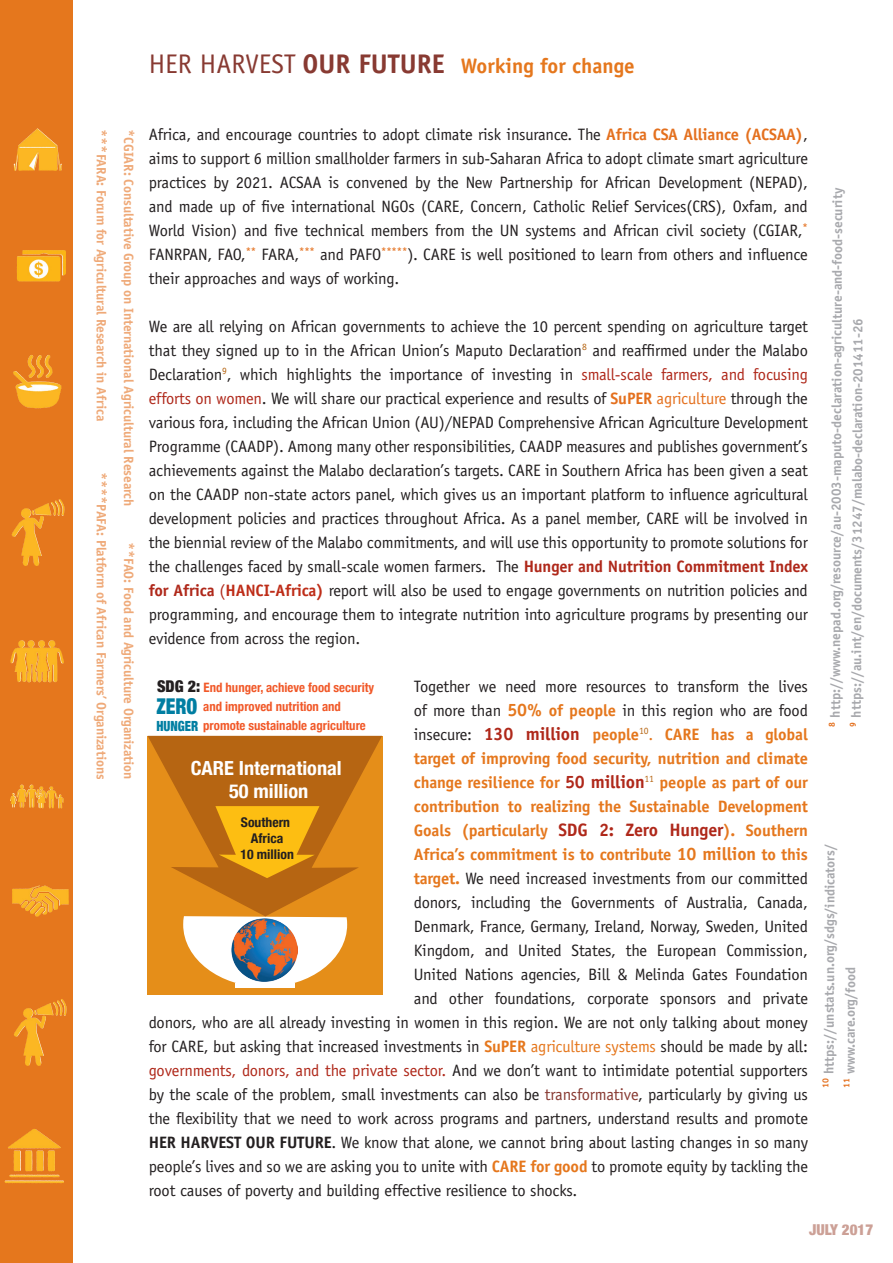
<style>
.page{position:relative;width:893px;height:1263px;background:#fff}
.page>*{position:absolute;margin:0;border:0;box-sizing:border-box;transform-origin:0 0}
.t1{font:900 condensed 21.75px "Helvetica Neue";color:#007ea2;scale:.89 1}
.t2{font:700 21px "Officina Sans Std";color:#e5771d}
.t3{font:700 condensed 19.5px/23.2px "Helvetica Neue";color:#fff;text-align:center;scale:1.05 1}
.t4{font:16.5px/24px "Officina Sans Std";letter-spacing:-.01em;color:#231f20;text-align:justify}
.t5{font:700 16.5px "Officina Sans Std";letter-spacing:-.01em;color:#e5771d}
.t6{font:900 condensed 15px "Helvetica Neue";color:#cca096}
.t7{font:700 13.5px/20.5px "Officina Sans Std";letter-spacing:-.005em;color:#a8a9ad}
.t8{font:700 13.5px "Officina Sans Std";letter-spacing:-.01em;color:#e4701e}
.t9{font:700 condensed 13.35px/16px "Helvetica Neue";color:#231f20;text-align:center}
.t10{font:700 condensed 12.9px/19px "Helvetica Neue";color:#f15929}
.s1{font-weight:400;font-size:27px;color:#883a32}
.s2{font-size:27px;color:#883a32}
.s3{font-size:15px}
.s4{font-weight:700;color:#e4701e}
.s5{color:#af281a}
.s6{color:#e4701e}
.s7{font-weight:700;color:#af281a}
.s8{font-weight:700;color:#be2d18}
.s9{font-weight:700;font-size:18px;color:#e5771d}
.s10{font-weight:700;color:#e5771d}
.s11{font-weight:400;color:#231f20}
.s12{font-size:18px;color:#af281a}
.s13{font-weight:400}
.s14{font-size:18px}
.s15{color:#e5771d}
.s16{color:#883a32}
.s17{font-weight:700}
.s18{font-weight:900;font-size:16.2px;color:#231f20}
.s19{font-weight:900;font-size:13.95px;color:#007ea2}
</style>
<div class="page">
<div style="left:0;top:0;width:72px;height:1263px;background:#e5771d"></div>
<img style="left:14px;top:128px;width:36px;height:43px">
<img style="left:22px;top:250px;width:44px;height:25px">
<img style="left:28px;top:355px;width:25px;height:23px">
<img style="left:10px;top:641px;width:23px;height:41px">
<img style="left:16px;top:785px;width:15px;height:23px">
<img style="left:37px;top:786px;width:15px;height:22px">
<img style="left:21px;top:499px;width:44px;height:20px">
<img style="left:12px;top:885px;width:37px;height:29px">
<img style="left:8px;top:1129px;width:53px;height:19px">
<img style="left:23px;top:999px;width:44px;height:20px">
<div style="left:148px;top:736px;width:235px;height:258px;background:#e58e19"></div>
<div style="left:235px;top:983px;width:59px;height:5px;background:#fff"></div>
<svg style="left:148px;top:736px;width:234px;height:251px"></svg>
<img style="left:232px;top:918px;width:65px;height:63px">
<p class="t2" style="left:149px;top:52px;width:487px"><span class="s1">HER HARVEST</span> <span class="s2">OUR FUTURE</span> Working for change</p>
<p class="t8" style="left:110px;top:129px;width:293px;rotate:90deg"><span class="s3">***</span>FARA: Forum for Agricultural Research in Africa</p>
<p class="t8" style="left:110px;top:472px;width:309px;rotate:90deg"><span class="s3">****</span>PAFA: Platform of African Farmers’ Organizations</p>
<p class="t8" style="left:137px;top:129px;width:379px;rotate:90deg"><span class="s3">*</span>CGIAR: Consultative Group on International Agricultural Research</p>
<p class="t8" style="left:137px;top:542px;width:239px;rotate:90deg"><span class="s3">**</span>FAO: Food and Agriculture Organization</p>
<p class="t4" style="left:149px;top:122px;width:661px">Africa, and encourage countries to adopt climate risk insurance. The <span class="s4">Africa CSA Alliance (ACSAA)</span>, aims to support 6 million smallholder farmers in sub-Saharan Africa to adopt climate smart agriculture practices by 2021. ACSAA is convened by the New Partnership for African Development (NEPAD), and made up of five international NGOs (CARE, Concern, Catholic Relief Services(CRS), Oxfam, and World Vision) and five technical members from the UN systems and African civil society (CGIAR,<sup>* </sup>FANRPAN, FAO,<sup>**</sup> FARA,<sup>***</sup> and PAFO<sup>*****</sup>). CARE is well positioned to learn from others and influence their approaches and ways of working.</p>
<p class="t4" style="left:149px;top:314px;width:661px">We are all relying on African governments to achieve the 10 percent spending on agriculture target that they signed up to in the African Union’s Maputo Declaration<sup>8</sup> and reaffirmed under the Malabo Declaration<sup>9</sup>, which highlights the importance of investing in <span class="s5">small-scale farmers, and focusing efforts on women</span>. We will share our practical experience and results of <span class="s4">SuPER</span> <span class="s6">agriculture</span> through the various fora, including the African Union (AU)/NEPAD Comprehensive African Agriculture Development Programme (CAADP). Among many other responsibilities, CAADP measures and publishes government’s achievements against the Malabo declaration’s targets. CARE in Southern Africa has been given a seat on the CAADP non-state actors panel, which gives us an important platform to influence agricultural development policies and practices throughout Africa. As a panel member, CARE will be involved in the biennial review of the Malabo commitments, and will use this opportunity to promote solutions for the challenges faced by small-scale women farmers. The <span class="s7">Hunger and Nutrition Commitment Index for Africa</span> <span class="s5">(</span><span class="s8">HANCI-Africa)</span> report will also be used to engage governments on nutrition policies and programming, and encourage them to integrate nutrition into agriculture programs by presenting our evidence from across the region.</p>
<p class="t4" style="left:414px;top:674px;width:396px">Together we need more resources to transform the lives</p>
<p class="t4" style="left:414px;top:698px;width:396px">of more than <span class="s9">50%</span> <span class="s10">of people</span> in this region who are food</p>
<p class="t5" style="left:414px;top:724px;width:395px"><span class="s11">insecure:</span> <span class="s12">130 million</span> people<sup>10</sup><span class="s13">.</span> CARE has a global</p>
<p class="t5" style="left:414px;top:748px;width:396px">target of improving food security, nutrition and climate</p>
<p class="t5" style="left:414px;top:772px;width:396px">change resilience for <span class="s12">50 million</span><sup>11</sup> people as part of our</p>
<p class="t5" style="left:414px;top:796px;width:396px">contribution to realizing the Sustainable Development</p>
<p class="t5" style="left:414px;top:820px;width:396px">Goals (particularly <span class="s12">SDG 2: Zero Hunger</span>). Southern</p>
<p class="t5" style="left:414px;top:844px;width:396px">Africa’s commitment is to contribute <span class="s14">10 million</span> to this</p>
<p class="t4" style="left:414px;top:866px;width:396px"><span class="s10">target.</span> We need increased investments from our committed</p>
<p class="t4" style="left:414px;top:890px;width:395px">donors, including the Governments of Australia, Canada,</p>
<p class="t4" style="left:414px;top:914px;width:396px">Denmark, France, Germany, Ireland, Norway, Sweden, United</p>
<p class="t4" style="left:414px;top:938px;width:396px">Kingdom, and United States, the European Commission,</p>
<p class="t4" style="left:414px;top:962px;width:396px">United Nations agencies, Bill &amp; Melinda Gates Foundation</p>
<p class="t4" style="left:414px;top:986px;width:396px">and other foundations, corporate sponsors and private</p>
<p class="t4" style="left:149px;top:1010px;width:660px">donors, who are all already investing in women in this region. We are not only talking about money</p>
<p class="t4" style="left:149px;top:1034px;width:661px">for CARE, but asking that increased investments in <span class="s10">SuPER</span> <span class="s15">agriculture systems</span> should be made by all:</p>
<p class="t4" style="left:149px;top:1058px;width:661px"><span class="s5">governments, donors, and the private sector.</span> And we don’t want to intimidate potential supporters</p>
<p class="t4" style="left:149px;top:1082px;width:661px">by the scale of the problem, small investments can also be <span class="s16">transformative</span>, particularly by giving us</p>
<p class="t4" style="left:149px;top:1106px;width:661px">the flexibility that we need to work across programs and partners, understand results and promote</p>
<p class="t4" style="left:149px;top:1130px;width:661px"><span class="s17">HER HARVEST OUR FUTURE</span>. We know that alone, we cannot bring about lasting changes in so many</p>
<p class="t4" style="left:149px;top:1154px;width:661px">people’s lives and so we are asking you to unite with <span class="s10">CARE for good</span> to promote equity by tackling the</p>
<p class="t4" style="left:149px;top:1178px;width:430px">root causes of poverty and building effective resilience to shocks.</p>
<p class="t10" style="left:203px;top:676px;width:173px;text-indent:-46px"><span class="s18">SDG 2:</span> End hunger, achieve food security and improved nutrition and</p>
<h1 class="t1" style="left:156px;top:689px;width:48px">ZERO</h1>
<p class="t10" style="left:156px;top:714px;width:211px"><span class="s19">HUNGER</span> promote sustainable agriculture</p>
<p class="t3" style="left:191px;top:755px;width:145px">CARE International<br>50 million</p>
<p class="t9" style="left:240px;top:813px;width:55px">Southern<br>Africa<br>10 million</p>
<p class="t7" style="left:826px;top:727px;width:541px;rotate:-90deg"><sup>8</sup> http://www.nepad.org/resource/au-2003-maputo-declaration-agriculture-and-food-security<br><sup>9</sup> https://au.int/en/documents/31247/malabo-declaration-201411-26</p>
<p class="t7" style="left:819px;top:1088px;width:246px;rotate:-90deg"><sup>10</sup> https://unstats.un.org/sdgs/indicators/<br><sup>11</sup> www.care.org/food</p>
<p class="t6" style="left:809px;top:1217px;width:66px">JULY 2017</p>
</div>
